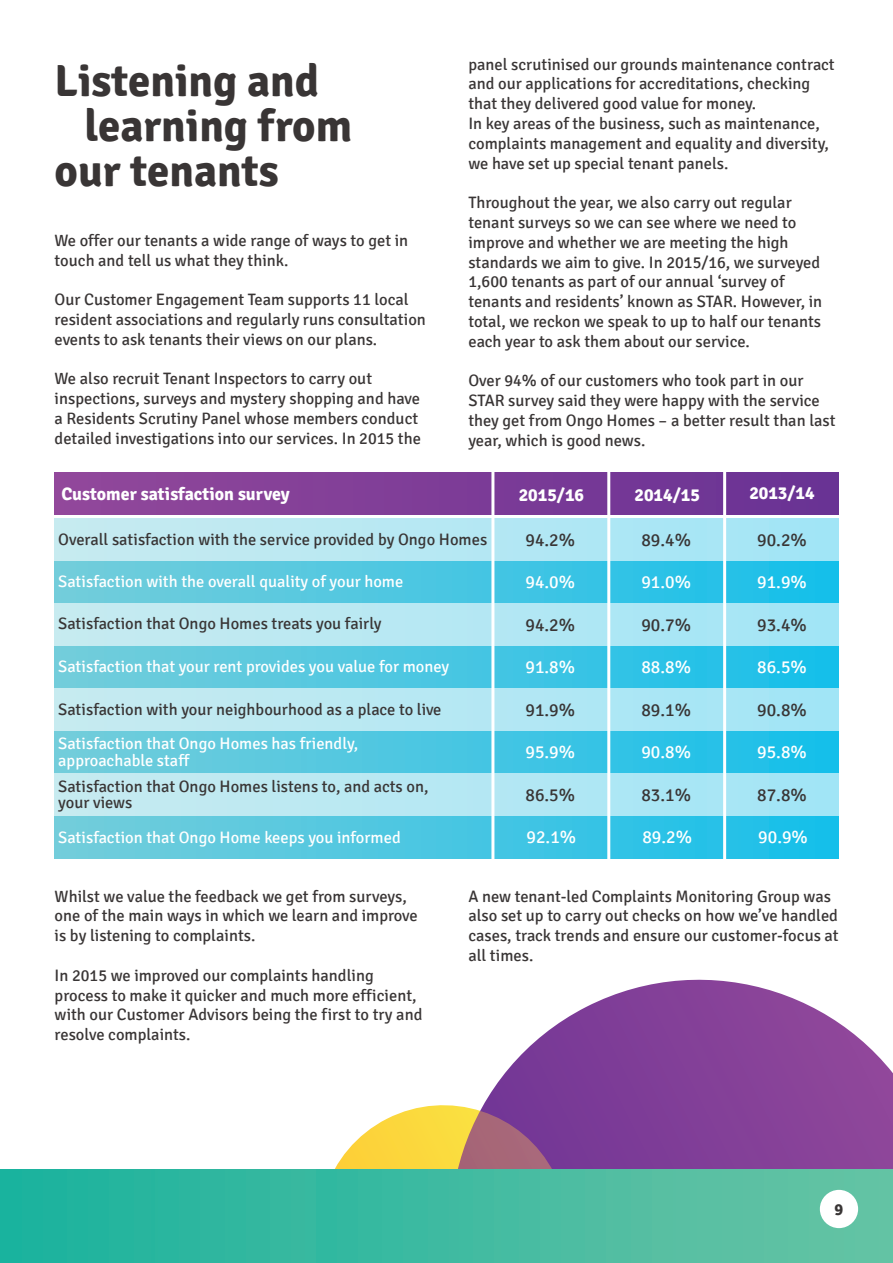
<style>
.page{position:relative;width:893px;height:1263px;background:#fff}
.page>*{position:absolute;margin:0;border:0;box-sizing:border-box;transform-origin:0 0}
.t1{font:700 45px "Signika";color:#393535}
.t2{font:18px "Signika";color:#393535}
.t3{font:18px "Signika";color:#fff}
.t4{font:700 18px "Signika";color:#fff}
.t5{font:16.5px/19.8px "Signika";color:#393535}
.t6{font:16.5px/16.5px "Signika";color:#fff}
.t7{font:700 16.5px "Signika";color:#393535}
</style>
<div class="page">
<svg style="left:495px;top:979px;width:398px;height:190px"></svg>
<svg style="left:335px;top:1087px;width:250px;height:82px"></svg>
<div style="left:54px;top:472px;width:785px;height:43px;background:linear-gradient(to right,#92489b,#693394)"></div>
<div style="left:54px;top:518px;width:785px;height:340px;background:linear-gradient(to right,#76cdda,#18bfea)"></div>
<div style="left:54px;top:518px;width:785px;height:43px;background:linear-gradient(to right,#c8ebf0,#a2e5f6)"></div>
<div style="left:54px;top:603px;width:785px;height:43px;background:linear-gradient(to right,#c8ebf0,#a2e5f6)"></div>
<div style="left:54px;top:688px;width:785px;height:43px;background:linear-gradient(to right,#c8ebf0,#a2e5f6)"></div>
<div style="left:54px;top:773px;width:785px;height:43px;background:linear-gradient(to right,#c8ebf0,#a2e5f6)"></div>
<hr style="left:491px;top:470px;width:3px;height:390px;background:#fff">
<hr style="left:723px;top:470px;width:3px;height:390px;background:#fff">
<hr style="left:607px;top:470px;width:3px;height:390px;background:#fff">
<div style="left:0;top:1169px;width:893px;height:94px;background:linear-gradient(to right,#1ab29d,#68c3a4)"></div>
<div style="left:820px;top:1190px;width:38px;height:38px;background:#fff;border-radius:50%"></div>
<h1 class="t1" style="left:55px;top:54px;width:266px">Listening and</h1>
<h1 class="t1" style="left:84px;top:99px;width:269px">learning from</h1>
<h1 class="t1" style="left:55px;top:144px;width:226px">our tenants</h1>
<p class="t5" style="left:55px;top:231px;width:355px">We offer our tenants a wide range of ways to get in touch and tell us what they think.</p>
<p class="t5" style="left:55px;top:290px;width:373px">Our Customer Engagement Team supports 11 local resident associations and regularly runs consultation events to ask tenants their views on our plans.</p>
<p class="t5" style="left:55px;top:369px;width:368px">We also recruit Tenant Inspectors to carry out inspections, surveys and mystery shopping and have a Residents Scrutiny Panel whose members conduct detailed investigations into our services. In 2015 the</p>
<p class="t5" style="left:468px;top:54px;width:368px">panel scrutinised our grounds maintenance contract and our applications for accreditations, checking that they delivered good value for money.<br>In key areas of the business, such as maintenance, complaints management and equality and diversity, we have set up special tenant panels.</p>
<p class="t5" style="left:468px;top:193px;width:355px">Throughout the year, we also carry out regular tenant surveys so we can see where we need to improve and whether we are meeting the high standards we aim to give. In 2015/16, we surveyed 1,600 tenants as part of our annual ‘survey of tenants and residents’ known as STAR. However, in total, we reckon we speak to up to half our tenants each year to ask them about our service.</p>
<p class="t5" style="left:468px;top:371px;width:369px">Over 94% of our customers who took part in our STAR survey said they were happy with the service they get from Ongo Homes – a better result than last year, which is good news.</p>
<p class="t4" style="left:61px;top:483px;width:230px">Customer satisfaction survey</p>
<p class="t4" style="left:519px;top:484px;width:67px">2015/16</p>
<p class="t4" style="left:635px;top:484px;width:67px">2014/15</p>
<p class="t4" style="left:749px;top:482px;width:67px">2013/14</p>
<p class="t5" style="left:58px;top:529px;width:430px">Overall satisfaction with the service provided by Ongo Homes</p>
<p class="t6" style="left:58px;top:573px;width:347px">Satisfaction with the overall quality of your home</p>
<p class="t5" style="left:58px;top:614px;width:325px">Satisfaction that Ongo Homes treats you fairly</p>
<p class="t6" style="left:58px;top:658px;width:392px">Satisfaction that your rent provides you value for money</p>
<p class="t5" style="left:58px;top:699px;width:385px">Satisfaction with your neighbourhood as a place to live</p>
<p class="t6" style="left:58px;top:736px;width:302px">Satisfaction that Ongo Homes has friendly, approachable staff</p>
<p class="t5" style="left:58px;top:778px;width:372px;line-height:16.5px">Satisfaction that Ongo Homes listens to, and acts on, your views</p>
<p class="t6" style="left:58px;top:829px;width:344px">Satisfaction that Ongo Home keeps you informed</p>
<p class="t2" style="left:525px;top:529px;width:51px">94.2%</p>
<p class="t3" style="left:525px;top:572px;width:51px">94.0%</p>
<p class="t2" style="left:525px;top:615px;width:51px">94.2%</p>
<p class="t3" style="left:525px;top:657px;width:51px">91.8%</p>
<p class="t2" style="left:525px;top:700px;width:51px">91.9%</p>
<p class="t3" style="left:525px;top:742px;width:51px">95.9%</p>
<p class="t2" style="left:525px;top:785px;width:51px">86.5%</p>
<p class="t3" style="left:527px;top:827px;width:51px">92.1%</p>
<p class="t2" style="left:641px;top:529px;width:51px">89.4%</p>
<p class="t3" style="left:641px;top:572px;width:51px">91.0%</p>
<p class="t2" style="left:641px;top:615px;width:51px">90.7%</p>
<p class="t3" style="left:641px;top:657px;width:51px">88.8%</p>
<p class="t2" style="left:641px;top:700px;width:51px">89.1%</p>
<p class="t3" style="left:641px;top:742px;width:51px">90.8%</p>
<p class="t2" style="left:641px;top:785px;width:51px">83.1%</p>
<p class="t3" style="left:642px;top:827px;width:51px">89.2%</p>
<p class="t2" style="left:757px;top:529px;width:51px">90.2%</p>
<p class="t3" style="left:757px;top:572px;width:51px">91.9%</p>
<p class="t2" style="left:757px;top:615px;width:51px">93.4%</p>
<p class="t3" style="left:757px;top:657px;width:51px">86.5%</p>
<p class="t2" style="left:757px;top:700px;width:51px">90.8%</p>
<p class="t3" style="left:757px;top:742px;width:51px">95.8%</p>
<p class="t2" style="left:757px;top:785px;width:51px">87.8%</p>
<p class="t3" style="left:758px;top:827px;width:51px">90.9%</p>
<p class="t5" style="left:55px;top:886px;width:365px">Whilst we value the feedback we get from surveys, one of the main ways in which we learn and improve is by listening to complaints.</p>
<p class="t5" style="left:55px;top:965px;width:369px">In 2015 we improved our complaints handling process to make it quicker and much more efficient, with our Customer Advisors being the first to try and resolve complaints.</p>
<p class="t5" style="left:468px;top:886px;width:372px">A new tenant-led Complaints Monitoring Group was also set up to carry out checks on how we’ve handled cases, track trends and ensure our customer-focus at all times.</p>
<p class="t7" style="left:835px;top:1199px;width:10px">9</p>
</div>
